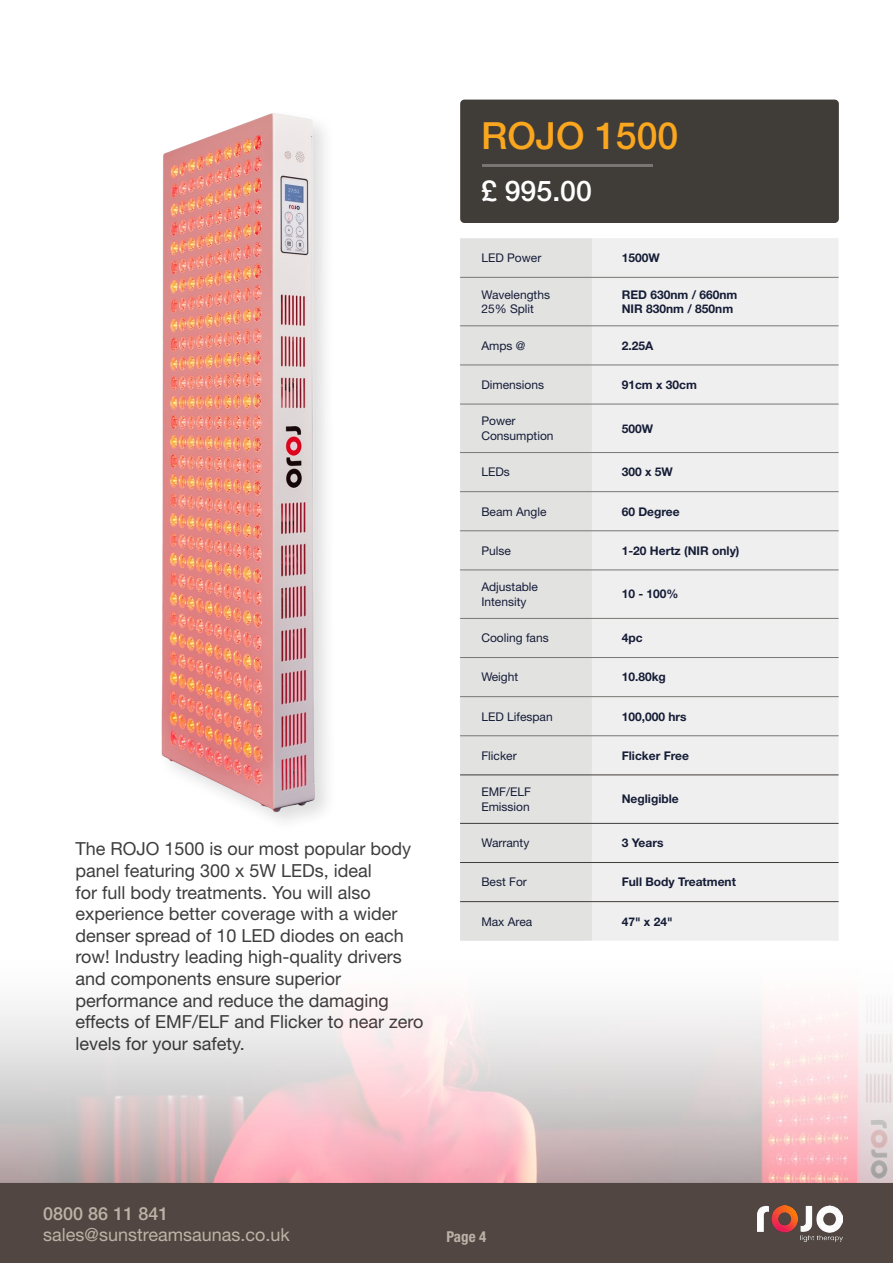
<style>
.page{position:relative;width:893px;height:1263px;background:#fff}
.page>*{position:absolute;margin:0;border:0;box-sizing:border-box;transform-origin:0 0}
.t1{font:500 37.5px "Helvetica Neue LT Pro";color:#faa61f}
.t2{font:500 28.5px "Helvetica Neue LT Pro";color:#fff}
.t3{font:18px/21.6px "Helvetica Neue LT Pro";color:#3e3e3f}
.t4{font:18px "Helvetica Neue LT Pro";color:#bbb3a7}
.t5{font:500 18px "Helvetica Neue LT Pro";color:#bbb3a7}
.t6{font:700 condensed 15px "Helvetica Neue LT Pro";color:#bbb3a7}
.t7{font:12px/14.4px "Helvetica Neue LT Pro";color:#151d37}
.t8{font:700 12px/14.4px "Helvetica Neue LT Pro";color:#151d37}
</style>
<div class="page">
<div style="left:0;top:1183px;width:893px;height:80px;background:#514641"></div>
<div style="left:43px;top:1183px;width:475px;height:71px;background:#514641"></div>
<img style="left:757px;top:1205px;width:85px;height:36px">
<div style="left:460px;top:100px;width:379px;height:123px;background:#403c38;border-radius:4px"></div>
<hr style="left:482px;top:164px;width:171px;height:2px;background:#fff">
<img style="left:161px;top:113px;width:166px;height:708px">
<div style="left:460px;top:238px;width:132px;height:703px;background:#e2e2e1"></div>
<div style="left:592px;top:238px;width:247px;height:703px;background:#f0efef"></div>
<hr style="left:460px;top:277px;width:132px;height:1px;background:#797774">
<hr style="left:592px;top:277px;width:247px;height:1px;background:#797774">
<hr style="left:460px;top:326px;width:132px;height:1px;background:#797774">
<hr style="left:592px;top:326px;width:247px;height:1px;background:#797774">
<hr style="left:460px;top:365px;width:132px;height:1px;background:#797774">
<hr style="left:592px;top:365px;width:247px;height:1px;background:#797774">
<hr style="left:460px;top:404px;width:132px;height:1px;background:#797774">
<hr style="left:592px;top:404px;width:247px;height:1px;background:#797774">
<hr style="left:460px;top:452px;width:132px;height:1px;background:#797774">
<hr style="left:592px;top:452px;width:247px;height:1px;background:#797774">
<hr style="left:460px;top:491px;width:132px;height:1px;background:#797774">
<hr style="left:592px;top:491px;width:247px;height:1px;background:#797774">
<hr style="left:460px;top:530px;width:132px;height:1px;background:#797774">
<hr style="left:592px;top:530px;width:247px;height:1px;background:#797774">
<hr style="left:460px;top:570px;width:132px;height:1px;background:#797774">
<hr style="left:592px;top:570px;width:247px;height:1px;background:#797774">
<hr style="left:460px;top:618px;width:132px;height:1px;background:#797774">
<hr style="left:592px;top:618px;width:247px;height:1px;background:#797774">
<hr style="left:460px;top:657px;width:132px;height:1px;background:#797774">
<hr style="left:592px;top:657px;width:247px;height:1px;background:#797774">
<hr style="left:460px;top:696px;width:132px;height:1px;background:#797774">
<hr style="left:592px;top:696px;width:247px;height:1px;background:#797774">
<hr style="left:460px;top:735px;width:132px;height:1px;background:#797774">
<hr style="left:592px;top:735px;width:247px;height:1px;background:#797774">
<hr style="left:460px;top:775px;width:132px;height:1px;background:#403c38">
<hr style="left:592px;top:775px;width:247px;height:1px;background:#403c38">
<hr style="left:460px;top:823px;width:132px;height:1px;background:#403c38">
<hr style="left:592px;top:823px;width:247px;height:1px;background:#403c38">
<hr style="left:460px;top:862px;width:132px;height:1px;background:#403c38">
<hr style="left:592px;top:862px;width:247px;height:1px;background:#403c38">
<hr style="left:460px;top:901px;width:132px;height:1px;background:#403c38">
<hr style="left:592px;top:901px;width:247px;height:1px;background:#403c38">
<img style="left:0;top:1006px;width:893px;height:177px">
<p class="t3" style="left:75px;top:838px;width:350px">The ROJO 1500 is our most popular body panel featuring 300 x 5W LEDs, ideal<br>for full body treatments. You will also experience better coverage with a wider denser spread of 10 LED diodes on each row! Industry leading high-quality drivers and components ensure superior performance and reduce the damaging effects of EMF/ELF and Flicker to near zero levels for your safety.</p>
<h1 class="t1" style="left:481px;top:113px;width:199px">ROJO 1500</h1>
<h2 class="t2" style="left:481px;top:174px;width:112px">£ 995.00</h2>
<p class="t7" style="left:481px;top:250px;width:61px">LED Power</p>
<p class="t8" style="left:622px;top:250px;width:40px">1500W</p>
<p class="t7" style="left:481px;top:287px;width:70px">Wavelengths<br>25% Split</p>
<p class="t8" style="left:622px;top:287px;width:117px">RED 630nm / 660nm<br>NIR 830nm / 850nm</p>
<p class="t7" style="left:481px;top:338px;width:46px">Amps @</p>
<p class="t8" style="left:622px;top:338px;width:33px">2.25A</p>
<p class="t7" style="left:481px;top:377px;width:64px">Dimensions</p>
<p class="t8" style="left:622px;top:377px;width:77px">91cm x 30cm</p>
<p class="t7" style="left:481px;top:414px;width:74px">Power<br>Consumption</p>
<p class="t8" style="left:622px;top:421px;width:33px">500W</p>
<p class="t7" style="left:481px;top:465px;width:30px">LEDs</p>
<p class="t8" style="left:622px;top:465px;width:53px">300 x 5W</p>
<p class="t7" style="left:481px;top:504px;width:67px">Beam Angle</p>
<p class="t8" style="left:622px;top:504px;width:60px">60 Degree</p>
<p class="t7" style="left:481px;top:543px;width:31px">Pulse</p>
<p class="t8" style="left:622px;top:543px;width:119px">1-20 Hertz (NIR only)</p>
<p class="t7" style="left:481px;top:579px;width:58px">Adjustable<br>Intensity</p>
<p class="t8" style="left:622px;top:587px;width:58px">10 - 100%</p>
<p class="t7" style="left:481px;top:630px;width:69px">Cooling fans</p>
<p class="t8" style="left:622px;top:630px;width:22px">4pc</p>
<p class="t7" style="left:481px;top:670px;width:38px">Weight</p>
<p class="t8" style="left:622px;top:670px;width:46px">10.80kg</p>
<p class="t7" style="left:481px;top:709px;width:73px">LED Lifespan</p>
<p class="t8" style="left:622px;top:709px;width:66px">100,000 hrs</p>
<p class="t7" style="left:481px;top:748px;width:37px">Flicker</p>
<p class="t8" style="left:622px;top:748px;width:69px">Flicker Free</p>
<p class="t7" style="left:481px;top:784px;width:51px">EMF/ELF<br>Emission</p>
<p class="t8" style="left:622px;top:792px;width:59px">Negligible</p>
<p class="t7" style="left:481px;top:835px;width:49px">Warranty</p>
<p class="t8" style="left:622px;top:835px;width:43px">3 Years</p>
<p class="t7" style="left:481px;top:875px;width:47px">Best For</p>
<p class="t8" style="left:622px;top:875px;width:116px">Full Body Treatment</p>
<p class="t7" style="left:481px;top:914px;width:52px">Max Area</p>
<p class="t8" style="left:622px;top:914px;width:52px">47" x 24"</p>
<p class="t5" style="left:43px;top:1202px;width:127px">0800 86 11 841</p>
<p class="t4" style="left:43px;top:1223px;width:248px">sales@sunstreamsaunas.co.uk</p>
<p class="t6" style="left:446px;top:1228px;width:41px">Page 4</p>
</div>
